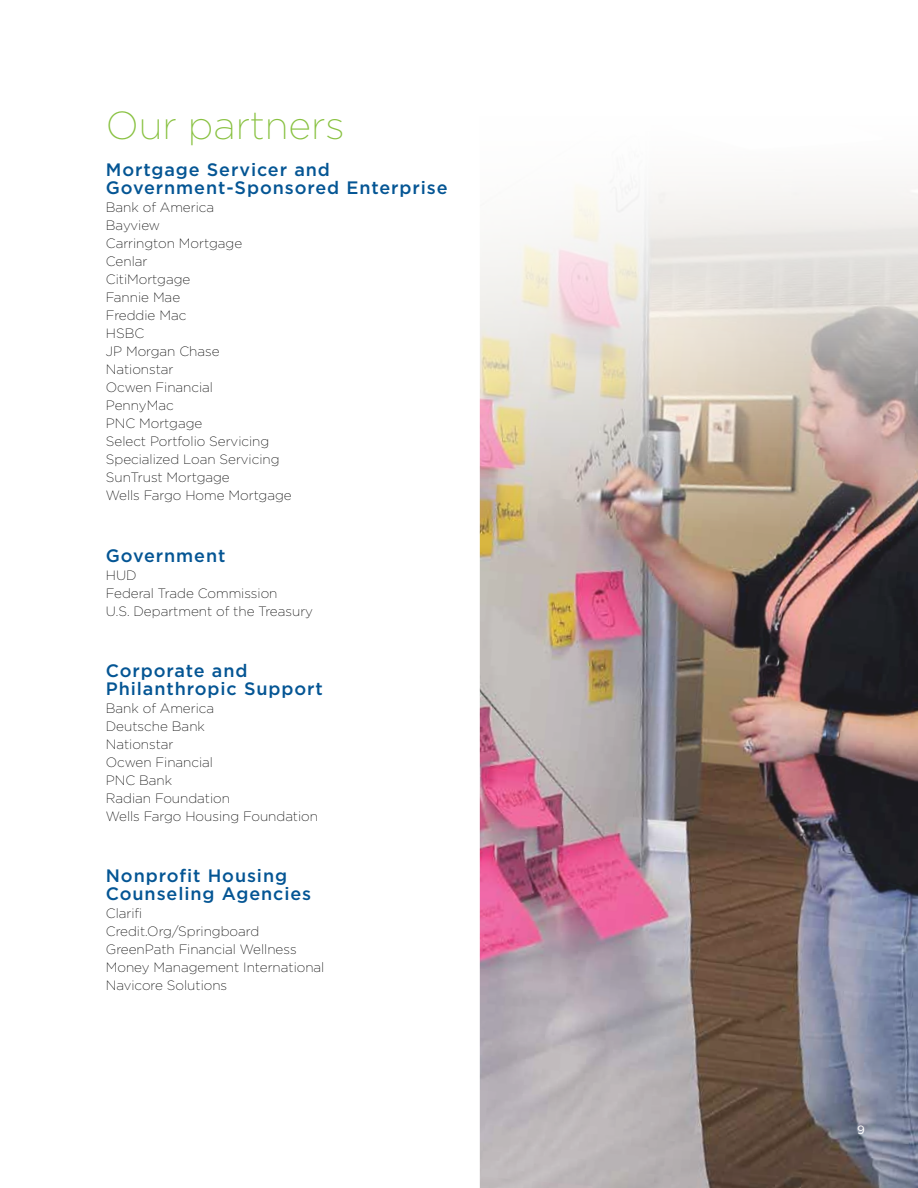
<style>
.page{position:relative;width:918px;height:1188px;background:#fff}
.page>*{position:absolute;margin:0;border:0;box-sizing:border-box;transform-origin:0 0}
.t1{font:200 39px "Gotham";color:#88c140}
.t2{font:500 18px/18px "Gotham";letter-spacing:.05em;color:#045594}
.t3{font:200 13.5px/18px "Gotham";color:#000}
.t4{font:12px "Gotham";color:#fff}
</style>
<div class="page">
<img style="left:480px;top:527px;width:438px;height:661px">
<img style="left:479px;top:179px;width:439px;height:348px">
<h1 class="t1" style="left:106px;top:101px;width:240px">Our partners</h1>
<h2 class="t2" style="left:106px;top:161px;width:343px">Mortgage Servicer and<br>Government-Sponsored Enterprise</h2>
<p class="t3" style="left:106px;top:198px;width:187px">Bank of America<br>Bayview<br>Carrington Mortgage<br>Cenlar<br>CitiMortgage<br>Fannie Mae<br>Freddie Mac<br>HSBC<br>JP Morgan Chase<br>Nationstar<br>Ocwen Financial<br>PennyMac<br>PNC Mortgage<br>Select Portfolio Servicing<br>Specialized Loan Servicing<br>SunTrust Mortgage<br>Wells Fargo Home Mortgage</p>
<h2 class="t2" style="left:106px;top:546px;width:121px">Government</h2>
<p class="t3" style="left:106px;top:565px;width:209px">HUD<br>Federal Trade Commission<br>U.S. Department of the Treasury</p>
<h2 class="t2" style="left:106px;top:661px;width:219px">Corporate and<br>Philanthropic Support</h2>
<p class="t3" style="left:106px;top:699px;width:214px">Bank of America<br>Deutsche Bank<br>Nationstar<br>Ocwen Financial<br>PNC Bank<br>Radian Foundation<br>Wells Fargo Housing Foundation</p>
<h2 class="t2" style="left:106px;top:866px;width:207px">Nonprofit Housing<br>Counseling Agencies</h2>
<p class="t3" style="left:106px;top:904px;width:220px">Clarifi<br>Credit.Org/Springboard<br>GreenPath Financial Wellness<br>Money Management International<br>Navicore Solutions</p>
<p class="t4" style="left:857px;top:1122px;width:9px">9</p>
</div>
